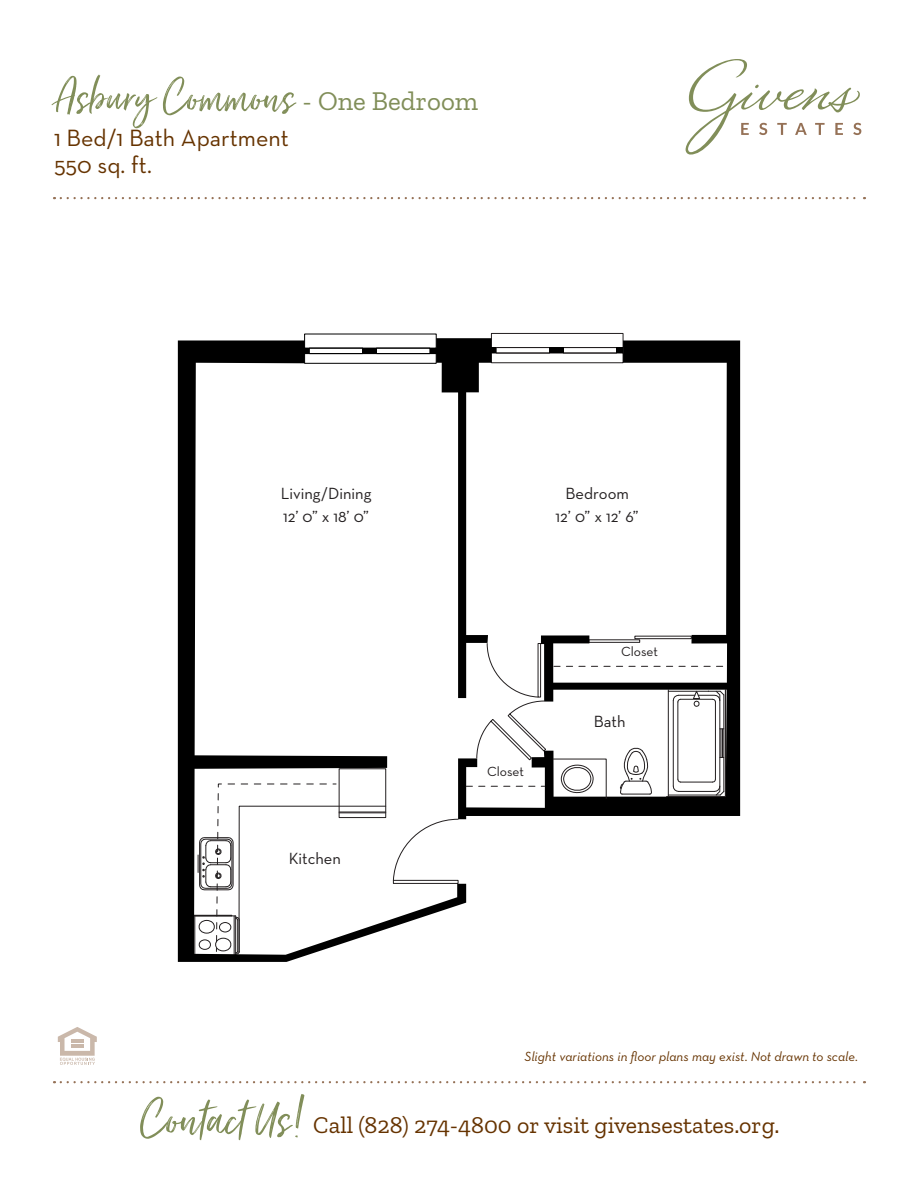
<style>
.page{position:relative;width:918px;height:1188px;background:#fff}
.page>*{position:absolute;margin:0;border:0;box-sizing:border-box;transform-origin:0 0}
.t1{font:58.5px "Just Lovely";color:#818e59}
.t2{font:54px "Just Lovely";color:#818e59}
.t3{font:24px "Zilla Slab";color:#630}
.t4{font:24px "Neutra Text";color:#630}
.t5{font:16.5px "Neutra Text";color:#231f20}
.t6{font:italic 13.5px "Neutra Text";color:#630}
.t7{font:13.5px "Neutra Text";letter-spacing:-.005em;color:#231f20}
.s1{font-family:"Zilla Slab";font-size:27px}
</style>
<div class="page">
<div style="left:491px;top:333px;width:132px;height:15px;border:1px solid #231f20"></div>
<svg style="left:178px;top:340px;width:288px;height:622px"></svg>
<svg style="left:458px;top:340px;width:282px;height:479px"></svg>
<svg style="left:430px;top:338px;width:116px;height:422px"></svg>
<svg style="left:193px;top:783px;width:193px;height:174px"></svg>
<svg style="left:466px;top:786px;width:79px;height:1px"></svg>
<svg style="left:554px;top:666px;width:173px;height:1px"></svg>
<hr style="left:725px;top:690px;width:1px;height:107px;background:#231f20">
<hr style="left:668px;top:690px;width:1px;height:107px;background:#231f20">
<svg style="left:666px;top:691px;width:59px;height:106px"></svg>
<svg style="left:553px;top:759px;width:54px;height:40px"></svg>
<svg style="left:61px;top:197px;width:804px;height:2px"></svg>
<svg style="left:61px;top:1081px;width:804px;height:2px"></svg>
<svg style="left:686px;top:59px;width:175px;height:96px"></svg>
<div style="left:265px;top:869px;width:66px;height:22px;background:#fff"></div>
<div style="left:584px;top:722px;width:39px;height:23px;background:#fff"></div>
<svg style="left:58px;top:1027px;width:39px;height:38px"></svg>
<p class="t2" style="left:54px;top:64px;width:426px">Asbury Commons <span class="s1">- One Bedroom</span></p>
<p class="t4" style="left:54px;top:123px;width:236px">1 Bed/1 Bath Apartment</p>
<p class="t4" style="left:54px;top:150px;width:100px">550 sq. ft.</p>
<p class="t5" style="left:281px;top:484px;width:92px">Living/Dining</p>
<p class="t5" style="left:283px;top:506px;width:87px">12’ 0” x 18’ 0”</p>
<p class="t5" style="left:289px;top:848px;width:54px">Kitchen</p>
<p class="t5" style="left:565px;top:484px;width:65px">Bedroom</p>
<p class="t5" style="left:556px;top:506px;width:85px">12’ 0” x 12’ 6”</p>
<p class="t7" style="left:621px;top:644px;width:38px">Closet</p>
<p class="t7" style="left:487px;top:763px;width:38px">Closet</p>
<p class="t5" style="left:594px;top:711px;width:33px">Bath</p>
<p class="t6" style="left:524px;top:1048px;width:335px">Slight variations in floor plans may exist. Not drawn to scale.</p>
<p class="t1" style="left:138px;top:1084px;width:168px">Contact Us!</p>
<p class="t3" style="left:313px;top:1112px;width:468px">Call (828) 274-4800 or visit givensestates.org.</p>
</div>
